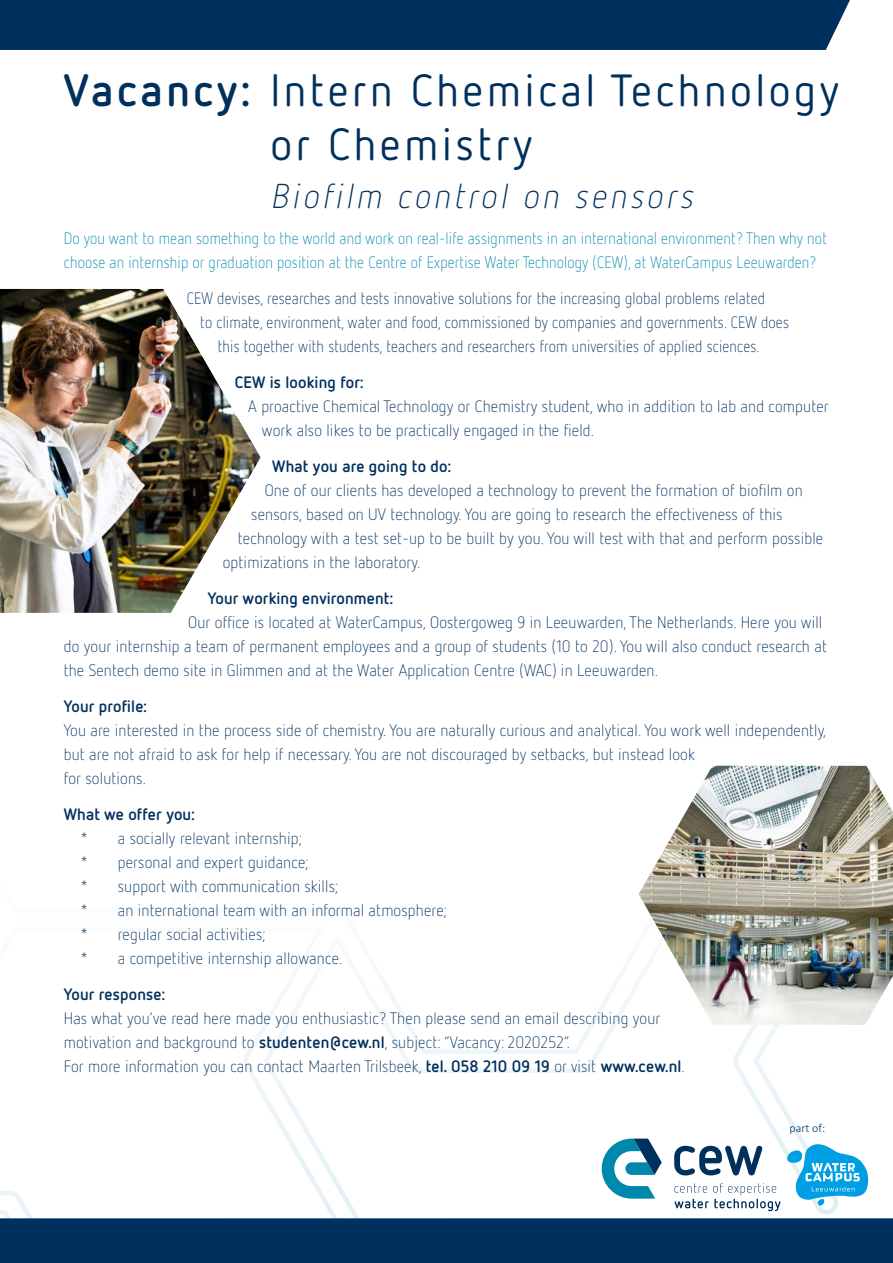
<style>
.page{position:relative;width:893px;height:1263px;background:#fff}
.page>*{position:absolute;margin:0;border:0;box-sizing:border-box;transform-origin:0 0}
.t1{font:45px "Netto OT";letter-spacing:.08em;color:#00305d}
.t2{font:italic 300 34.5px "Netto OT";color:#00305d}
.t3{font:300 16.5px/24px "Netto OT";letter-spacing:.01em;color:#00305d}
.t4{font:300 16.5px "Netto OT";letter-spacing:.01em;color:#00305d;scale:.94 1}
.t5{font:300 16.5px/24px "Netto OT";letter-spacing:.01em;color:#0088ac;scale:.94 1}
.t6{font:700 16.5px "Netto OT";letter-spacing:.01em;color:#00305d}
.t7{font:300 12px "Calibri";color:#00305d}
.s1{font-weight:700}
</style>
<div class="page">
<svg style="left:0;top:951px;width:838px;height:267px"></svg>
<div style="left:0;top:1218px;width:893px;height:45px;background:#00305d"></div>
<img style="left:639px;top:766px;width:254px;height:259px">
<div style="left:0;top:0;width:850px;height:50px;background:#00305d"></div>
<img style="left:0;top:288px;width:261px;height:325px">
<svg style="left:674px;top:1146px;width:88px;height:29px"></svg>
<svg style="left:675px;top:1183px;width:105px;height:28px"></svg>
<svg style="left:602px;top:1138px;width:60px;height:60px"></svg>
<svg style="left:787px;top:1144px;width:81px;height:61px"></svg>
<h1 class="t1" style="left:64px;top:62px;width:776px"><span class="s1">Vacancy:</span> Intern Chemical Technology</h1>
<h1 class="t1" style="left:270px;top:116px;width:263px">or Chemistry</h1>
<h2 class="t2" style="left:270px;top:175px;width:431px">Biofilm control on sensors</h2>
<p class="t5" style="left:64px;top:226px;width:813px">Do you want to mean something to the world and work on real-life assignments in an international environment? Then why not choose an internship or graduation position at the Centre of Expertise Water Technology (CEW), at WaterCampus Leeuwarden?</p>
<p class="t4" style="left:187px;top:288px;width:617px">CEW devises, researches and tests innovative solutions for the increasing global problems related</p>
<p class="t4" style="left:200px;top:312px;width:628px">to climate, environment, water and food, commissioned by companies and governments. CEW does</p>
<p class="t4" style="left:218px;top:336px;width:578px">this together with students, teachers and researchers from universities of applied sciences.</p>
<p class="t6" style="left:235px;top:372px;width:130px">CEW is looking for:</p>
<p class="t3" style="left:262px;top:394px;width:568px;text-indent:-13px">A proactive Chemical Technology or Chemistry student, who in addition to lab and computer work also likes to be practically engaged in the field.</p>
<p class="t6" style="left:272px;top:456px;width:180px">What you are going to do:</p>
<p class="t3" style="left:265px;top:478px;width:539px">One of our clients has developed a technology to prevent the formation of biofilm on</p>
<p class="t3" style="left:251px;top:502px;width:533px">sensors, based on UV technology. You are going to research the effectiveness of this</p>
<p class="t3" style="left:238px;top:526px;width:587px">technology with a test set-up to be built by you. You will test with that and perform possible</p>
<p class="t3" style="left:223px;top:550px;width:199px">optimizations in the laboratory.</p>
<p class="t6" style="left:208px;top:588px;width:187px">Your working environment:</p>
<p class="t3" style="left:64px;top:610px;width:765px;text-indent:124px">Our office is located at WaterCampus, Oostergoweg 9 in Leeuwarden, The Netherlands. Here you will do your internship a team of permanent employees and a group of students (10 to 20). You will also conduct research at the Sentech demo site in Glimmen and at the Water Application Centre (WAC) in Leeuwarden.</p>
<p class="t6" style="left:64px;top:696px;width:85px">Your profile:</p>
<p class="t3" style="left:64px;top:718px;width:764px">You are interested in the process side of chemistry. You are naturally curious and analytical. You work well independently, but are not afraid to ask for help if necessary. You are not discouraged by setbacks, but instead look<br>for solutions.</p>
<p class="t6" style="left:64px;top:804px;width:132px">What we offer you:</p>
<p class="t3" style="left:81px;top:826px;width:368px">* a socially relevant internship;<br>* personal and expert guidance;<br>* support with communication skills;<br>* an international team with an informal atmosphere; * regular social activities;<br>* a competitive internship allowance.</p>
<p class="t6" style="left:64px;top:984px;width:103px">Your response:</p>
<p class="t3" style="left:64px;top:1006px;width:623px">Has what you’ve read here made you enthusiastic? Then please send an email describing your motivation and background to <span class="s1">studenten@cew.nl</span>, subject: “Vacancy: 2020252”.<br>For more information you can contact Maarten Trilsbeek, <span class="s1">tel. 058 210 09 19</span> or visit <span class="s1">www.cew.nl</span>.</p>
<p class="t7" style="left:789px;top:1120px;width:37px">part of:</p>
</div>
